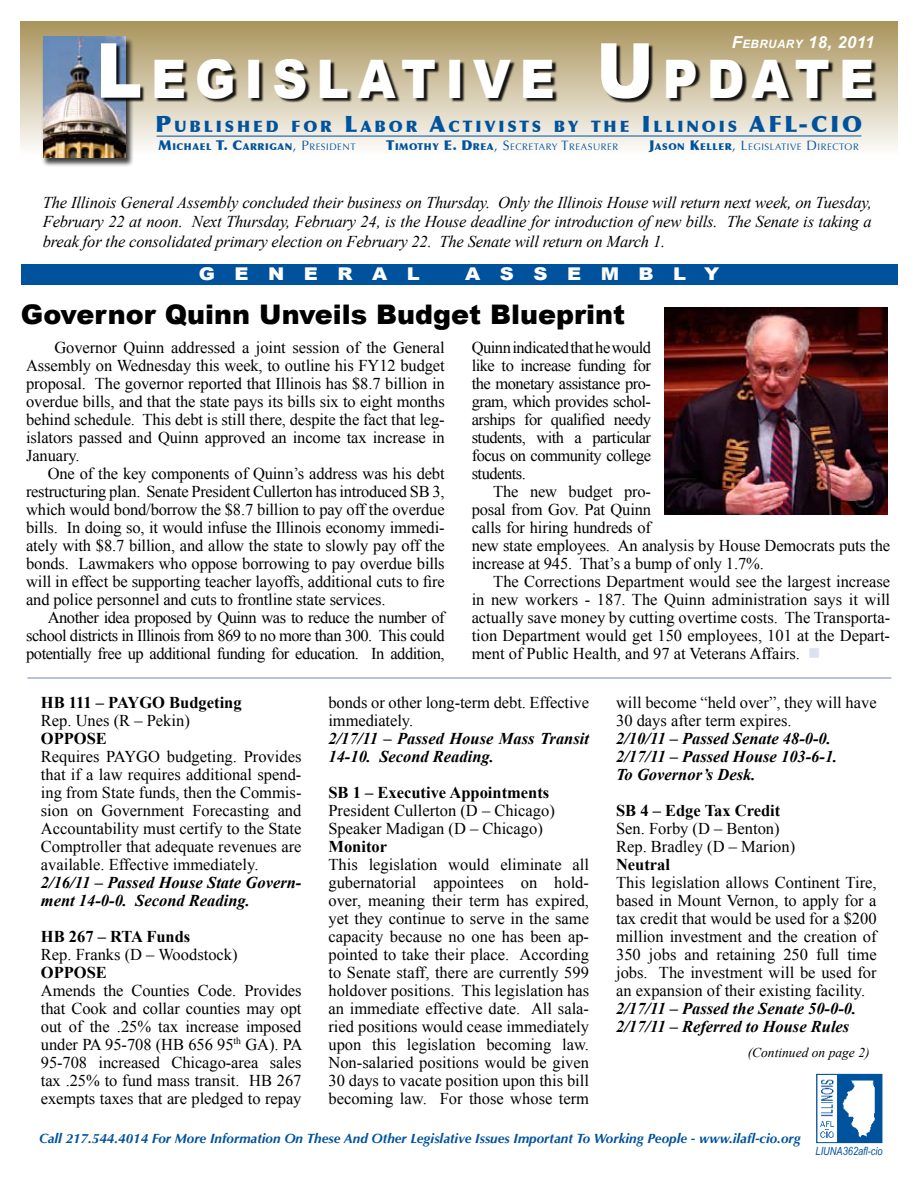
<style>
.page{position:relative;width:918px;height:1188px;background:#fff}
.page>*{position:absolute;margin:0;border:0;box-sizing:border-box;transform-origin:0 0}
.t1{font:900 53.1px "Arial";letter-spacing:.185em;color:#fff;scale:.91 1}
.t2{font:900 27px "Arial";color:#000}
.t3{font:900 22.5px "Optima";color:#00529c}
.t4{font:900 17.55px "Arial";letter-spacing:1em;color:#fff;scale:1.11 1}
.t5{font:16.5px/18px "Times New Roman";letter-spacing:-.005em;color:#000;text-align:justify}
.t6{font:italic 16.5px/19.5px "Times New Roman";letter-spacing:-.01em;color:#000;text-align:justify}
.t7{font:italic 700 16.5px/18px "Times New Roman";color:#000}
.t8{font:700 16.5px "Times New Roman";color:#000}
.t9{font:italic 700 16.5px "Arial";letter-spacing:.03em;color:#fff}
.t10{font:900 15.75px "Optima";letter-spacing:.185em;color:#00529c}
.t11{font:italic 700 13.5px "Optima";color:#00529c}
.t12{font:italic 13.5px "Times New Roman";color:#000}
.t13{font:italic 11.25px "Arial Narrow";color:#00529c}
.t14{font:9.45px "Optima";letter-spacing:.055em;color:#00529c}
.t15{font:900 9.45px "Optima";letter-spacing:.055em;color:#00529c}
.s1{font-size:11.55px}
.s2{font-size:75.9px}
.s3{font-size:22.5px}
.s4{font-size:13.5px}
.s5{font-weight:400;font-size:13.5px}
.s6{font-weight:400}
.s7{font-weight:900;font-size:13.5px}
.s8{font-weight:900}
.s9{color:#dce0ef}
</style>
<div class="page">
<div style="left:20px;top:21px;width:878px;height:134px;background:linear-gradient(to bottom,#ab955b,#f8f9fa)"></div>
<div style="left:42px;top:37px;width:92px;height:131px;background:#000;opacity:.75"></div>
<img style="left:43px;top:36px;width:83px;height:121px">
<div style="left:102px;top:44px;width:775px;height:59px;background:#000;opacity:.9"></div>
<hr style="left:157px;top:136px;width:704px;height:1px;background:#00529c">
<div style="left:21px;top:265px;width:876px;height:20px;background:#00529c"></div>
<img style="left:820px;top:1076px;width:60px;height:65px">
<div style="left:817px;top:1074px;width:65px;height:69px;border:1px solid #00529c"></div>
<img style="left:665px;top:307px;width:223px;height:207px">
<hr style="left:27px;top:677px;width:864px;height:2px;background:#a2afd5">
<p class="t9" style="left:732px;top:32px;width:144px">F<span class="s1">EBRUARY</span> 18, 2011</p>
<h1 class="t1" style="left:96px;top:40px;width:857px"><span class="s2">L</span>EGISLATIVE <span class="s2">U</span>PDATE</h1>
<p class="t10" style="left:155px;top:117px;width:611px"><span class="s3">P</span>UBLISHED FOR <span class="s3">L</span> ABOR <span class="s3">A</span>CTIVISTS BY THE <span class="s3">I</span> LLINOIS <span class="s3">AFL</span></p>
<h3 class="t3" style="left:799px;top:110px;width:30px">-CIO</h3>
<p class="t15" style="left:159px;top:141px;width:199px"><span class="s4">M</span>ICHAEL <span class="s4">T. C</span>ARRIGAN<span class="s5">, P</span><span class="s6">RESIDENT</span></p>
<p class="t14" style="left:386px;top:141px;width:233px"><span class="s7">T</span><span class="s8">IMOTHY</span> <span class="s7">E. D</span><span class="s8">REA</span><span class="s4">, S</span>ECRETARY <span class="s4">T</span>REASURER</p>
<p class="t14" style="left:649px;top:141px;width:211px"><span class="s7">J</span><span class="s8">ASON</span> <span class="s7">K</span><span class="s8">ELLER</span><span class="s4">, L</span>EGISLATIVE <span class="s4">D</span> IRECTOR</p>
<p class="t6" style="left:43px;top:192px;width:830px">The Illinois General Assembly concluded their business on Thursday. Only the Illinois House will return next week, on Tuesday, February 22 at noon. Next Thursday, February 24, is the House deadline for introduction of new bills. The Senate is taking a break for the consolidated primary election on February 22. The Senate will return on March 1.</p>
<p class="t4" style="left:199px;top:261px;width:201px">GEne ral</p>
<p class="t4" style="left:465px;top:261px;width:230px">Asse mbly</p>
<h2 class="t2" style="left:21px;top:294px;width:606px">Governor Quinn Unveils Budget Blueprint</h2>
<p class="t5" style="left:26px;top:338px;width:420px;text-indent:28px">Governor Quinn addressed a joint session of the General Assembly on Wednesday this week, to outline his FY12 budget proposal. The governor reported that Illinois has $8.7 billion in overdue bills, and that the state pays its bills six to eight months behind schedule. This debt is still there, despite the fact that leg&shy;islators passed and Quinn approved an income tax increase in January.</p>
<p class="t5" style="left:26px;top:464px;width:420px;text-indent:22px">One of the key components of Quinn’s address was his debt restructuring plan. Senate President Cullerton has introduced SB 3, which would bond/borrow the $8.7 billion to pay off the overdue bills. In doing so, it would infuse the Illinois economy immedi&shy;ately with $8.7 billion, and allow the state to slowly pay off the bonds. Lawmakers who oppose borrowing to pay overdue bills will in effect be supporting teacher layoffs, additional cuts to fire and police personnel and cuts to frontline state services.</p>
<p class="t5" style="left:26px;top:608px;width:420px;text-indent:22px">Another idea proposed by Quinn was to reduce the number of school districts in Illinois from 869 to no more than 300. This could potentially free up additional funding for education. In addition,</p>
<p class="t5" style="left:472px;top:338px;width:181px">Quinn indicated that he would like to increase funding for the monetary assistance pro&shy;gram, which provides schol&shy;arships for qualified needy students, with a particular focus on community college students.</p>
<p class="t5" style="left:472px;top:482px;width:420px;text-align:left;text-indent:22px">The new budget pro-<br>posal from Gov. Pat Quinn<br>calls for hiring hundreds of<br>new state employees. An analysis by House Democrats puts the increase at 945. That’s a bump of only 1.7%.</p>
<p class="t5" style="left:472px;top:572px;width:420px;text-indent:22px">The Corrections Department would see the largest increase in new workers - 187. The Quinn administration says it will actually save money by cutting overtime costs. The Transporta&shy;tion Department would get 150 employees, 101 at the Depart&shy;ment of Public Health, and 97 at Veterans Affairs. <span class="s9">■</span></p>
<p class="t8" style="left:41px;top:691px;width:202px">HB 111 – PAYGO Budgeting</p>
<p class="t5" style="left:41px;top:711px;width:150px">Rep. Unes (R – Pekin)</p>
<p class="t8" style="left:41px;top:727px;width:68px">OPPOSE</p>
<p class="t5" style="left:41px;top:747px;width:262px">Requires PAYGO budgeting. Provides that if a law requires additional spend&shy;ing from State funds, then the Commis&shy;sion on Government Forecasting and Accountability must certify to the State Comptroller that adequate revenues are available. Effective immediately.</p>
<p class="t7" style="left:41px;top:873px;width:262px">2/16/11 – Passed House State Govern&shy;ment 14-0-0. Second Reading.</p>
<p class="t8" style="left:41px;top:925px;width:151px">HB 267 – RTA Funds</p>
<p class="t5" style="left:41px;top:945px;width:198px">Rep. Franks (D – Woodstock)</p>
<p class="t8" style="left:41px;top:961px;width:68px">OPPOSE</p>
<p class="t5" style="left:41px;top:981px;width:263px">Amends the Counties Code. Provides that Cook and collar counties may opt out of the .25% tax increase imposed under PA 95-708 (HB 656 95<sup>th</sup> GA). PA 95-708 increased Chicago-area sales tax .25% to fund mass transit. HB 267 exempts taxes that are pledged to repay</p>
<p class="t5" style="left:328px;top:693px;width:262px">bonds or other long-term debt. Effective immediately.</p>
<p class="t7" style="left:328px;top:729px;width:262px">2/17/11 – Passed House Mass Transit<br>14-10. Second Reading.</p>
<p class="t8" style="left:328px;top:781px;width:222px">SB 1 – Executive Appointments</p>
<p class="t5" style="left:328px;top:801px;width:228px">President Cullerton (D – Chicago)<br>Speaker Madigan (D – Chicago)</p>
<p class="t8" style="left:328px;top:835px;width:60px">Monitor</p>
<p class="t5" style="left:328px;top:855px;width:262px">This legislation would eliminate all gubernatorial appointees on hold&shy;over, meaning their term has expired, yet they continue to serve in the same capacity because no one has been ap&shy;pointed to take their place. According to Senate staff, there are currently 599 holdover positions. This legislation has an immediate effective date. All sala&shy;ried positions would cease immediately upon this legislation becoming law.<br>Non-salaried positions would be given 30 days to vacate position upon this bill becoming law. For those whose term</p>
<p class="t5" style="left:616px;top:694px;width:262px">will become “held over”, they will have<br>30 days after term expires.</p>
<p class="t7" style="left:616px;top:729px;width:223px">2/10/11 – Passed Senate 48-0-0.<br>2/17/11 – Passed House 103-6-1.<br>To Governor’s Desk.</p>
<p class="t8" style="left:616px;top:799px;width:166px">SB 4 – Edge Tax Credit</p>
<p class="t5" style="left:616px;top:820px;width:181px">Sen. Forby (D – Benton)<br>Rep. Bradley (D – Marion)</p>
<p class="t8" style="left:616px;top:853px;width:56px">Neutral</p>
<p class="t5" style="left:616px;top:874px;width:262px">This legislation allows Continent Tire, based in Mount Vernon, to apply for a tax credit that would be used for a $200 million investment and the creation of 350 jobs and retaining 250 full time jobs. The investment will be used for an expansion of their existing facility.</p>
<p class="t7" style="left:616px;top:999px;width:242px">2/17/11 – Passed the Senate 50-0-0.<br>2/17/11 – Referred to House Rules</p>
<p class="t12" style="left:748px;top:1043px;width:123px">(Continued on page 2)</p>
<p class="t11" style="left:39px;top:1130px;width:763px">Call 217.544.4014 For More Information On These And Other Legislative Issues Important To Working People - www.ilafl-cio.org</p>
<p class="t13" style="left:816px;top:1143px;width:69px">Liuna362afl-cio</p>
</div>
